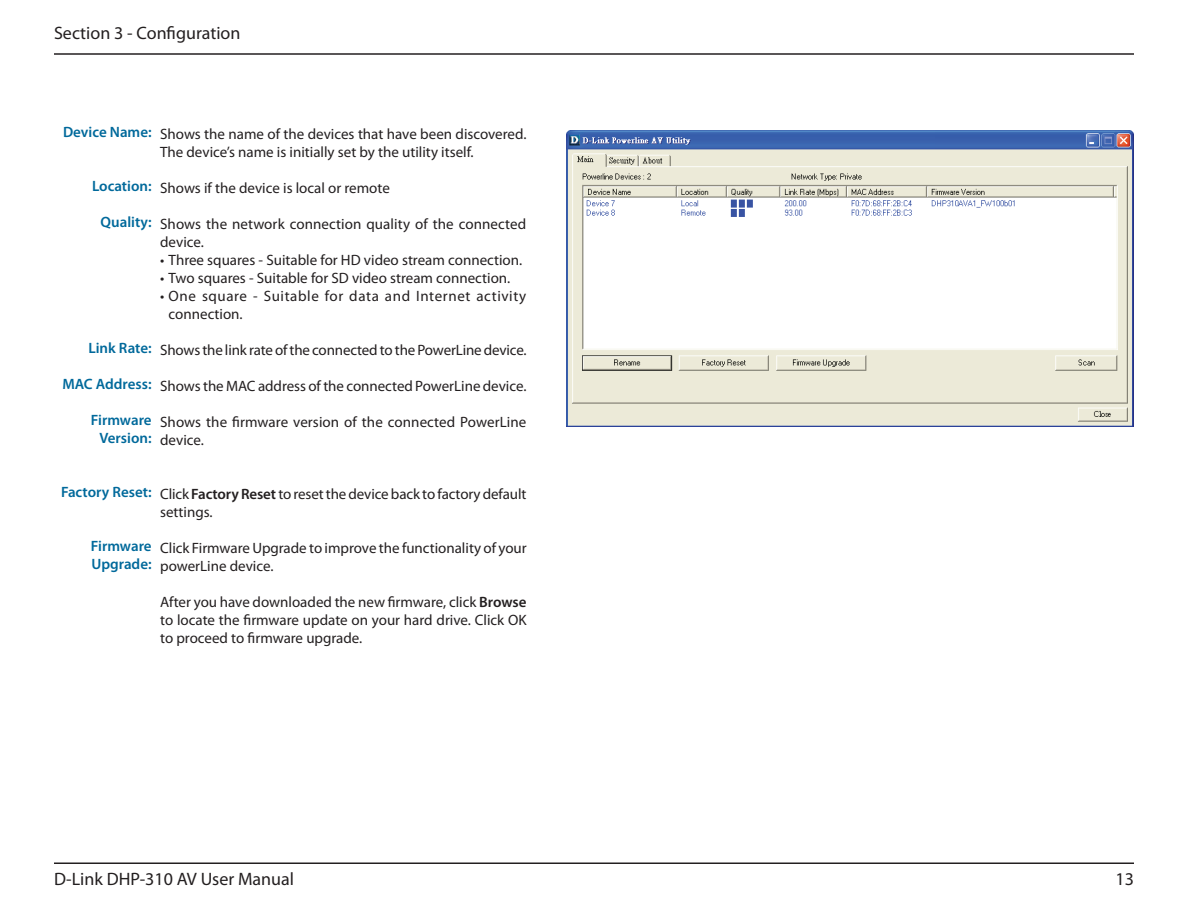
<style>
.page{position:relative;width:1188px;height:918px;background:#fff}
.page>*{position:absolute;margin:0;border:0;box-sizing:border-box;transform-origin:0 0}
.t1{font:18px "Myriad Pro";color:#231f20}
.t2{font:15px/18px "Myriad Pro";color:#231f20}
.t3{font:600 15px/18px "Myriad Pro";color:#00699b;text-align:center}
.t4{font:15px/18px "Myriad Pro";letter-spacing:.04em;color:#231f20}
.s1{font-weight:600}
</style>
<div class="page">
<hr style="left:54px;top:53px;width:1080px;height:2px;background:#231f20">
<hr style="left:54px;top:862px;width:1080px;height:2px;background:#231f20">
<img style="left:566px;top:130px;width:568px;height:297px">
<p class="t1" style="left:54px;top:22px;width:188px">Section 3 - Configuration</p>
<p class="t3" style="left:63px;top:123px;width:90px">Device Name:</p>
<p class="t3" style="left:92px;top:177px;width:61px">Location:</p>
<p class="t3" style="left:101px;top:213px;width:53px">Quality:</p>
<p class="t3" style="left:88px;top:339px;width:65px">Link Rate:</p>
<p class="t3" style="left:62px;top:375px;width:91px">MAC Address:</p>
<p class="t3" style="left:91px;top:411px;width:62px">Firmware<br>Version:</p>
<p class="t2" style="left:160px;top:124px;width:368px">Shows the name of the devices that have been discovered.<br>The device’s name is initially set by the utility itself.</p>
<p class="t2" style="left:160px;top:178px;width:231px">Shows if the device is local or remote</p>
<p class="t2" style="left:160px;top:214px;width:368px">Shows the network connection quality of the connected device.</p>
<p class="t2" style="left:160px;top:250px;width:364px">• Three squares - Suitable for HD video stream connection.</p>
<p class="t2" style="left:160px;top:268px;width:352px">• Two squares - Suitable for SD video stream connection.</p>
<p class="t4" style="left:169px;top:286px;width:359px;text-indent:-9px">• One square - Suitable for data and Internet activity connection.</p>
<p class="t2" style="left:160px;top:340px;width:368px">Shows the link rate of the connected to the PowerLine device.</p>
<p class="t2" style="left:160px;top:376px;width:368px">Shows the MAC address of the connected PowerLine device.</p>
<p class="t2" style="left:160px;top:412px;width:368px">Shows the firmware version of the connected PowerLine device.</p>
<p class="t3" style="left:61px;top:483px;width:92px">Factory Reset:</p>
<p class="t3" style="left:91px;top:537px;width:62px;text-align:left">Firmware<br>Upgrade:</p>
<p class="t2" style="left:160px;top:484px;width:368px">Click <span class="s1">Factory Reset</span> to reset the device back to factory default settings.</p>
<p class="t2" style="left:160px;top:538px;width:368px">Click Firmware Upgrade to improve the functionality of your powerLine device.</p>
<p class="t2" style="left:160px;top:592px;width:368px;text-align:justify">After you have downloaded the new firmware, click <span class="s1">Browse </span>to locate the firmware update on your hard drive. Click OK to proceed to firmware upgrade.</p>
<p class="t1" style="left:54px;top:868px;width:242px">D-Link DHP-310 AV User Manual</p>
<p class="t1" style="left:1116px;top:868px;width:20px">13</p>
</div>
